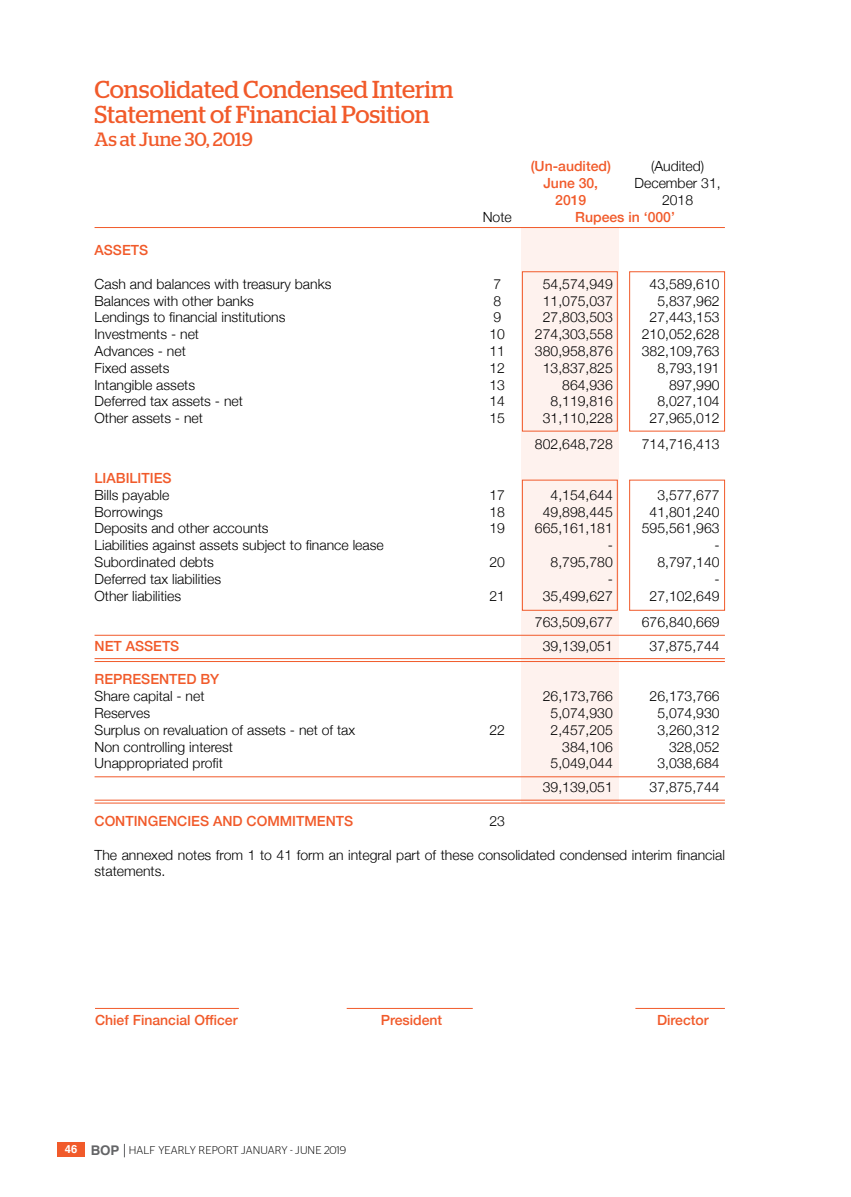
<style>
.page{position:relative;width:851px;height:1197px;background:#fff}
.page>*{position:absolute;margin:0;border:0;box-sizing:border-box;transform-origin:0 0}
.t1{font:24.5px/24.5px "Stag";color:#f15a2a}
.t2{font:19.25px "Stag";letter-spacing:-.005em;color:#f15a2a}
.t3{font:300 14px/16.8px "Helvetica Neue";color:#000}
.t4{font:500 14px "Helvetica Neue";color:#f15a2a}
.t5{font:300 11.2px "Stag Sans";letter-spacing:.01em;color:#000}
.s1{font-family:"Helvetica";font-weight:700;color:#fff}
.s2{font-family:"Helvetica";font-weight:700;font-size:13.3px;color:#636466}
</style>
<div class="page">
<svg style="left:124px;top:1144px;width:1px;height:13px"></svg>
<div style="left:57px;top:1142px;width:28px;height:14px;background:#f15a2a"></div>
<div style="left:521px;top:227px;width:97px;height:576px;background:#fef2ee"></div>
<hr style="left:94px;top:227px;width:630px;height:1px;background:#f15a2a">
<hr style="left:94px;top:635px;width:630px;height:1px;background:#f15a2a">
<hr style="left:94px;top:658px;width:630px;height:1px;background:#f15a2a">
<hr style="left:94px;top:661px;width:630px;height:1px;background:#f15a2a">
<hr style="left:94px;top:776px;width:630px;height:1px;background:#f15a2a">
<hr style="left:94px;top:800px;width:630px;height:1px;background:#f15a2a">
<hr style="left:94px;top:803px;width:630px;height:1px;background:#f15a2a">
<div style="left:629px;top:271px;width:96px;height:161px;border:1px solid #f15a2a"></div>
<div style="left:522px;top:271px;width:95px;height:161px;border:1px solid #f15a2a"></div>
<div style="left:629px;top:480px;width:96px;height:131px;border:1px solid #f15a2a"></div>
<div style="left:522px;top:480px;width:95px;height:131px;border:1px solid #f15a2a"></div>
<hr style="left:95px;top:1008px;width:144px;height:1px;background:#f15a2a">
<hr style="left:346px;top:1008px;width:126px;height:1px;background:#f15a2a">
<hr style="left:635px;top:1008px;width:90px;height:1px;background:#f15a2a">
<h1 class="t1" style="left:94px;top:77px;width:360px">Consolidated Condensed Interim<br>Statement of Financial Position</h1>
<h2 class="t2" style="left:94px;top:128px;width:160px">As at June 30, 2019</h2>
<p class="t4" style="left:530px;top:155px;width:82px">(Un-audited)</p>
<p class="t3" style="left:651px;top:157px;width:55px">(Audited)</p>
<p class="t4" style="left:543px;top:172px;width:56px">June 30,</p>
<p class="t3" style="left:634px;top:174px;width:88px">December 31,</p>
<p class="t4" style="left:555px;top:189px;width:33px">2019</p>
<p class="t3" style="left:662px;top:190px;width:33px">2018</p>
<p class="t3" style="left:482px;top:207px;width:31px">Note</p>
<p class="t4" style="left:575px;top:205px;width:101px">Rupees in ‘000’</p>
<p class="t4" style="left:95px;top:239px;width:55px">ASSETS</p>
<p class="t3" style="left:95px;top:274px;width:238px">Cash and balances with treasury banks</p>
<p class="t3" style="left:493px;top:274px;width:9px">7</p>
<p class="t3" style="left:542px;top:274px;width:72px">54,574,949</p>
<p class="t3" style="left:649px;top:274px;width:72px">43,589,610</p>
<p class="t3" style="left:95px;top:291px;width:161px">Balances with other banks</p>
<p class="t3" style="left:493px;top:291px;width:9px">8</p>
<p class="t3" style="left:542px;top:291px;width:72px">11,075,037</p>
<p class="t3" style="left:657px;top:291px;width:64px">5,837,962</p>
<p class="t3" style="left:95px;top:308px;width:192px">Lendings to financial institutions</p>
<p class="t3" style="left:493px;top:308px;width:9px">9</p>
<p class="t3" style="left:542px;top:308px;width:72px">27,803,503</p>
<p class="t3" style="left:649px;top:308px;width:72px">27,443,153</p>
<p class="t3" style="left:95px;top:325px;width:106px">Investments - net</p>
<p class="t3" style="left:489px;top:325px;width:17px">10</p>
<p class="t3" style="left:535px;top:325px;width:79px">274,303,558</p>
<p class="t3" style="left:641px;top:325px;width:79px">210,052,628</p>
<p class="t3" style="left:95px;top:342px;width:93px">Advances - net</p>
<p class="t3" style="left:489px;top:342px;width:17px">11</p>
<p class="t3" style="left:535px;top:342px;width:79px">380,958,876</p>
<p class="t3" style="left:641px;top:342px;width:79px">382,109,763</p>
<p class="t3" style="left:95px;top:358px;width:76px">Fixed assets</p>
<p class="t3" style="left:489px;top:358px;width:17px">12</p>
<p class="t3" style="left:542px;top:358px;width:72px">13,837,825</p>
<p class="t3" style="left:657px;top:358px;width:64px">8,793,191</p>
<p class="t3" style="left:95px;top:375px;width:102px">Intangible assets</p>
<p class="t3" style="left:489px;top:375px;width:17px">13</p>
<p class="t3" style="left:562px;top:375px;width:52px">864,936</p>
<p class="t3" style="left:669px;top:375px;width:52px">897,990</p>
<p class="t3" style="left:95px;top:392px;width:150px">Deferred tax assets - net</p>
<p class="t3" style="left:489px;top:392px;width:17px">14</p>
<p class="t3" style="left:550px;top:392px;width:64px">8,119,816</p>
<p class="t3" style="left:657px;top:392px;width:64px">8,027,104</p>
<p class="t3" style="left:95px;top:409px;width:110px">Other assets - net</p>
<p class="t3" style="left:489px;top:409px;width:17px">15</p>
<p class="t3" style="left:542px;top:409px;width:72px">31,110,228</p>
<p class="t3" style="left:649px;top:409px;width:72px">27,965,012</p>
<p class="t3" style="left:535px;top:435px;width:79px">802,648,728</p>
<p class="t3" style="left:641px;top:435px;width:79px">714,716,413</p>
<p class="t4" style="left:95px;top:467px;width:79px">LIABILITIES</p>
<p class="t3" style="left:95px;top:485px;width:76px">Bills payable</p>
<p class="t3" style="left:489px;top:485px;width:17px">17</p>
<p class="t3" style="left:550px;top:485px;width:64px">4,154,644</p>
<p class="t3" style="left:657px;top:485px;width:64px">3,577,677</p>
<p class="t3" style="left:95px;top:502px;width:70px">Borrowings</p>
<p class="t3" style="left:489px;top:502px;width:17px">18</p>
<p class="t3" style="left:542px;top:502px;width:72px">49,898,445</p>
<p class="t3" style="left:649px;top:502px;width:72px">41,801,240</p>
<p class="t3" style="left:95px;top:519px;width:175px">Deposits and other accounts</p>
<p class="t3" style="left:489px;top:519px;width:17px">19</p>
<p class="t3" style="left:535px;top:519px;width:79px">665,161,181</p>
<p class="t3" style="left:641px;top:519px;width:79px">595,561,963</p>
<p class="t3" style="left:95px;top:536px;width:291px">Liabilities against assets subject to finance lease</p>
<p class="t3" style="left:607px;top:536px;width:7px">-</p>
<p class="t3" style="left:714px;top:536px;width:7px">-</p>
<p class="t3" style="left:95px;top:553px;width:121px">Subordinated debts</p>
<p class="t3" style="left:489px;top:553px;width:17px">20</p>
<p class="t3" style="left:550px;top:553px;width:64px">8,795,780</p>
<p class="t3" style="left:657px;top:553px;width:64px">8,797,140</p>
<p class="t3" style="left:95px;top:569px;width:128px">Deferred tax liabilities</p>
<p class="t3" style="left:607px;top:569px;width:7px">-</p>
<p class="t3" style="left:714px;top:569px;width:7px">-</p>
<p class="t3" style="left:95px;top:586px;width:88px">Other liabilities</p>
<p class="t3" style="left:489px;top:586px;width:17px">21</p>
<p class="t3" style="left:542px;top:586px;width:72px">35,499,627</p>
<p class="t3" style="left:649px;top:586px;width:72px">27,102,649</p>
<p class="t3" style="left:535px;top:612px;width:79px">763,509,677</p>
<p class="t3" style="left:641px;top:612px;width:79px">676,840,669</p>
<p class="t4" style="left:95px;top:635px;width:86px">NET ASSETS</p>
<p class="t3" style="left:542px;top:636px;width:72px">39,139,051</p>
<p class="t3" style="left:649px;top:636px;width:72px">37,875,744</p>
<p class="t4" style="left:95px;top:668px;width:126px">REPRESENTED BY</p>
<p class="t3" style="left:95px;top:687px;width:111px">Share capital - net</p>
<p class="t3" style="left:542px;top:687px;width:72px">26,173,766</p>
<p class="t3" style="left:649px;top:687px;width:72px">26,173,766</p>
<p class="t3" style="left:95px;top:704px;width:57px">Reserves</p>
<p class="t3" style="left:550px;top:704px;width:64px">5,074,930</p>
<p class="t3" style="left:657px;top:704px;width:64px">5,074,930</p>
<p class="t3" style="left:95px;top:720px;width:262px">Surplus on revaluation of assets - net of tax</p>
<p class="t3" style="left:489px;top:720px;width:17px">22</p>
<p class="t3" style="left:550px;top:720px;width:64px">2,457,205</p>
<p class="t3" style="left:657px;top:720px;width:64px">3,260,312</p>
<p class="t3" style="left:95px;top:737px;width:140px">Non controlling interest</p>
<p class="t3" style="left:562px;top:737px;width:52px">384,106</p>
<p class="t3" style="left:669px;top:737px;width:52px">328,052</p>
<p class="t3" style="left:94px;top:754px;width:130px">Unappropriated profit</p>
<p class="t3" style="left:550px;top:754px;width:64px">5,049,044</p>
<p class="t3" style="left:657px;top:754px;width:64px">3,038,684</p>
<p class="t3" style="left:542px;top:778px;width:72px">39,139,051</p>
<p class="t3" style="left:649px;top:778px;width:72px">37,875,744</p>
<p class="t4" style="left:95px;top:810px;width:260px">CONTINGENCIES AND COMMITMENTS</p>
<p class="t3" style="left:489px;top:812px;width:17px">23</p>
<p class="t3" style="left:95px;top:845px;width:632px">The annexed notes from 1 to 41 form an integral part of these consolidated condensed interim financial statements.</p>
<p class="t4" style="left:95px;top:1009px;width:144px">Chief Financial Officer</p>
<p class="t4" style="left:381px;top:1009px;width:63px">President</p>
<p class="t4" style="left:657px;top:1009px;width:53px">Director</p>
<p class="t5" style="left:65px;top:1144px;width:283px"><span class="s1">46</span> <span class="s2">BOP</span> HALF YEARLY REPORT JANUARY - JUNE 2019</p>
</div>
